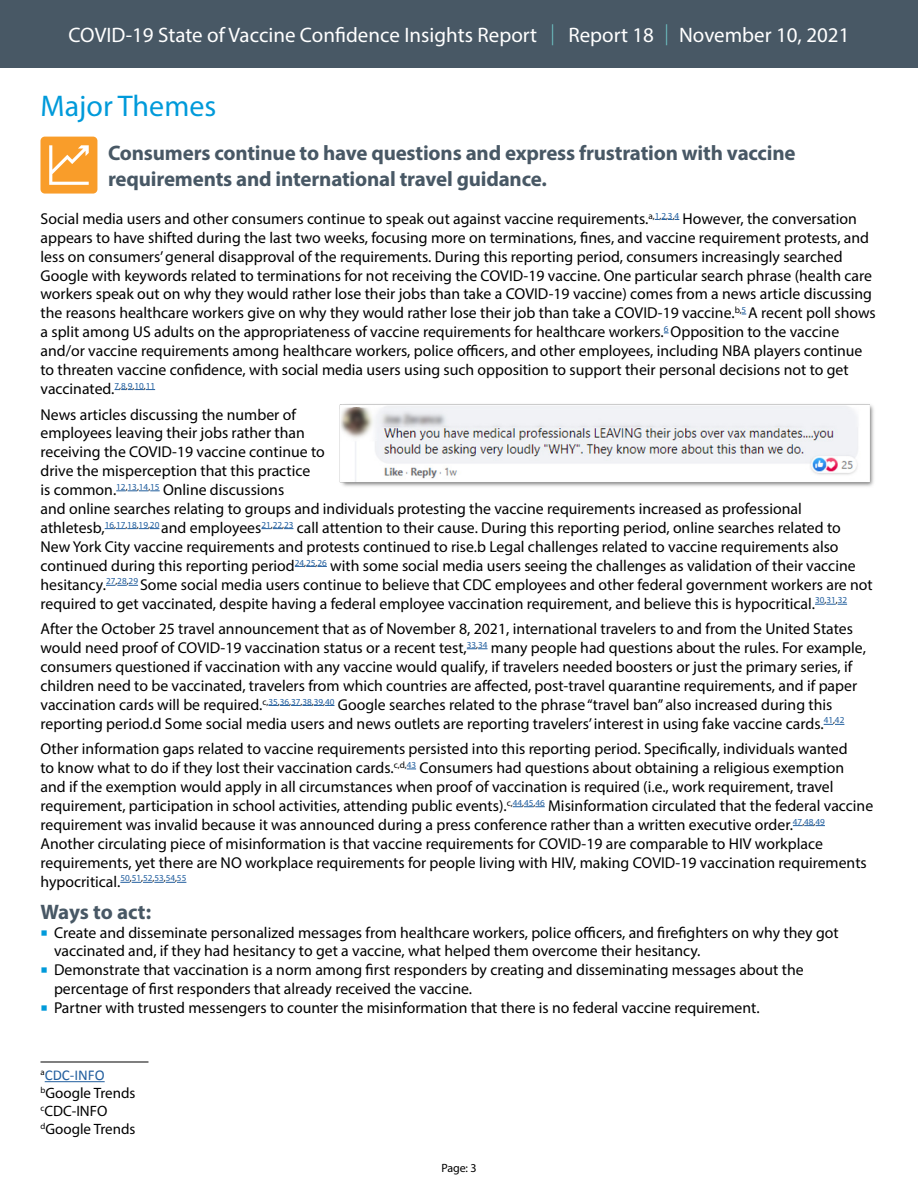
<style>
.page{position:relative;width:918px;height:1188px;background:#fff}
.page>*{position:absolute;margin:0;border:0;box-sizing:border-box;transform-origin:0 0}
.t1{font:30px "Myriad Pro";color:#009ada}
.t2{font:700 21px/25.2px "Myriad Pro";letter-spacing:-.01em;color:#485865}
.t3{font:21px "Myriad Pro";color:#fff}
.L{font:15.75px/18.9px "Myriad Pro";color:#000}
.Annotation_text{font:15px "Myriad Pro";color:#000}
.Annotation_text-2{font:15px "Calibri";color:#215e9e}
.t4{font:12px "Myriad Pro";color:#000}
.s1{font-weight:300;color:#70cacb}
</style>
<div class="page">
<div style="left:0;top:0;width:918px;height:68px;background:#485865"></div>
<svg style="left:655px;top:219px;width:24px;height:1px"></svg>
<svg style="left:115px;top:389px;width:40px;height:1px"></svg>
<svg style="left:116px;top:491px;width:44px;height:1px"></svg>
<svg style="left:105px;top:528px;width:54px;height:1px"></svg>
<svg style="left:261px;top:528px;width:32px;height:1px"></svg>
<svg style="left:295px;top:566px;width:32px;height:1px"></svg>
<svg style="left:106px;top:585px;width:32px;height:1px"></svg>
<svg style="left:815px;top:604px;width:32px;height:1px"></svg>
<svg style="left:467px;top:649px;width:21px;height:1px"></svg>
<svg style="left:268px;top:705px;width:66px;height:1px"></svg>
<svg style="left:824px;top:724px;width:20px;height:1px"></svg>
<svg style="left:513px;top:806px;width:32px;height:1px"></svg>
<svg style="left:793px;top:825px;width:32px;height:1px"></svg>
<svg style="left:120px;top:882px;width:66px;height:1px"></svg>
<div style="left:40px;top:137px;width:57px;height:57px;background:#f99d2a;border-radius:4px"></div>
<svg style="left:49px;top:145px;width:40px;height:40px"></svg>
<hr style="left:40px;top:1062px;width:108px;height:1px;background:#000">
<hr style="left:45px;top:1081px;width:60px;height:1px;background:#215e9e">
<img style="left:339px;top:404px;width:535px;height:83px">
<h2 class="t3" style="left:69px;top:22px;width:782px">COVID-19 State of Vaccine Confidence Insights Report <span class="s1">|</span> Report 18 <span class="s1">|</span> November 10, 2021</h2>
<h2 class="t1" style="left:40px;top:88px;width:177px">Major Themes</h2>
<h4 class="t2" style="left:108px;top:140px;width:689px">Consumers continue to have questions and express frustration with vaccine requirements and international travel guidance.</h4>
<p class="L" style="left:40px;top:209px;width:837px">Social media users and other consumers continue to speak out against vaccine requirements.<sup>a,</sup><sup>1</sup><sup>,</sup><sup>2</sup><sup>,</sup><sup>3</sup><sup>,</sup><sup>4</sup> However, the conversation appears to have shifted during the last two weeks, focusing more on terminations, fines, and vaccine requirement protests, and less on consumers’ general disapproval of the requirements. During this reporting period, consumers increasingly searched Google with keywords related to terminations for not receiving the COVID-19 vaccine. One particular search phrase (health care workers speak out on why they would rather lose their jobs than take a COVID-19 vaccine) comes from a news article discussing the reasons healthcare workers give on why they would rather lose their job than take a COVID-19 vaccine.<sup>b,</sup><sup>5</sup> A recent poll shows a split among US adults on the appropriateness of vaccine requirements for healthcare workers.<sup>6</sup> Opposition to the vaccine and/or vaccine requirements among healthcare workers, police officers, and other employees, including NBA players continue to threaten vaccine confidence, with social media users using such opposition to support their personal decisions not to get vaccinated.<sup>7</sup><sup>,</sup><sup>8</sup><sup>,</sup><sup>9</sup><sup>,</sup><sup>10</sup><sup>,</sup><sup>11</sup></p>
<p class="L" style="left:40px;top:405px;width:834px">News articles discussing the number of<br>employees leaving their jobs rather than<br>receiving the COVID-19 vaccine continue to<br>drive the misperception that this practice<br>is common.<sup>12</sup><sup>,</sup><sup>13</sup><sup>,</sup><sup>14</sup><sup>,</sup><sup>15</sup> Online discussions<br>and online searches relating to groups and individuals protesting the vaccine requirements increased as professional athletesb,<sup>16</sup><sup>,</sup><sup>17</sup><sup>,</sup><sup>18</sup><sup>,</sup><sup>19</sup><sup>,</sup><sup>20</sup> and employees<sup>21</sup><sup>,</sup><sup>22</sup><sup>,</sup><sup>23</sup> call attention to their cause. During this reporting period, online searches related to New York City vaccine requirements and protests continued to rise.b Legal challenges related to vaccine requirements also continued during this reporting period<sup>24</sup><sup>,</sup><sup>25</sup><sup>,</sup><sup>26</sup> with some social media users seeing the challenges as validation of their vaccine hesitancy.<sup>27</sup><sup>,</sup><sup>28</sup><sup>,</sup><sup>29</sup> Some social media users continue to believe that CDC employees and other federal government workers are not required to get vaccinated, despite having a federal employee vaccination requirement, and believe this is hypocritical.<sup>30</sup><sup>,</sup><sup>31</sup><sup>,</sup><sup>32</sup></p>
<p class="L" style="left:40px;top:619px;width:827px">After the October 25 travel announcement that as of November 8, 2021, international travelers to and from the United States would need proof of COVID-19 vaccination status or a recent test,<sup>33</sup><sup>,</sup><sup>34</sup> many people had questions about the rules. For example, consumers questioned if vaccination with any vaccine would qualify, if travelers needed boosters or just the primary series, if children need to be vaccinated, travelers from which countries are affected, post-travel quarantine requirements, and if paper vaccination cards will be required.<sup>c,</sup><sup>35</sup><sup>,</sup><sup>36</sup><sup>,</sup><sup>37</sup><sup>,</sup><sup>38</sup><sup>,</sup><sup>39</sup><sup>,</sup><sup>40</sup> Google searches related to the phrase “travel ban” also increased during this reporting period.d Some social media users and news outlets are reporting travelers’ interest in using fake vaccine cards.<sup>41</sup><sup>,</sup><sup>42</sup></p>
<p class="L" style="left:40px;top:739px;width:834px">Other information gaps related to vaccine requirements persisted into this reporting period. Specifically, individuals wanted<br>to know what to do if they lost their vaccination cards.<sup>c,d,</sup><sup>43</sup> Consumers had questions about obtaining a religious exemption<br>and if the exemption would apply in all circumstances when proof of vaccination is required (i.e., work requirement, travel requirement, participation in school activities, attending public events).<sup>c,</sup><sup>44</sup><sup>,</sup><sup>45</sup><sup>,</sup><sup>46</sup> Misinformation circulated that the federal vaccine requirement was invalid because it was announced during a press conference rather than a written executive order.<sup>47</sup><sup>,</sup><sup>48</sup><sup>,</sup><sup>49<br></sup>Another circulating piece of misinformation is that vaccine requirements for COVID-19 are comparable to HIV workplace requirements, yet there are NO workplace requirements for people living with HIV, making COVID-19 vaccination requirements hypocritical.<sup>50</sup><sup>,</sup><sup>51</sup><sup>,</sup><sup>52</sup><sup>,</sup><sup>53</sup><sup>,</sup><sup>54</sup><sup>,</sup><sup>55</sup></p>
<h3 class="t2" style="left:40px;top:898px;width:112px">Ways to act:</h3>
<p class="L" style="left:54px;top:923px;width:786px">Create and disseminate personalized messages from healthcare workers, police officers, and firefighters on why they got vaccinated and, if they had hesitancy to get a vaccine, what helped them overcome their hesitancy.</p>
<p class="L" style="left:54px;top:960px;width:751px">Demonstrate that vaccination is a norm among first responders by creating and disseminating messages about the percentage of first responders that already received the vaccine.</p>
<p class="L" style="left:54px;top:998px;width:707px">Partner with trusted messengers to counter the misinformation that there is no federal vaccine requirement.</p>
<p class="Annotation_text-2" style="left:40px;top:1065px;width:66px"><sup>a</sup>CDC-INFO</p>
<p class="Annotation_text" style="left:40px;top:1084px;width:96px"><sup>b</sup>Google Trends</p>
<p class="Annotation_text" style="left:40px;top:1102px;width:69px"><sup>c</sup>CDC-INFO</p>
<p class="Annotation_text" style="left:40px;top:1120px;width:96px"><sup>d</sup>Google Trends</p>
<p class="t4" style="left:441px;top:1161px;width:37px">Page: 3</p>
</div>
